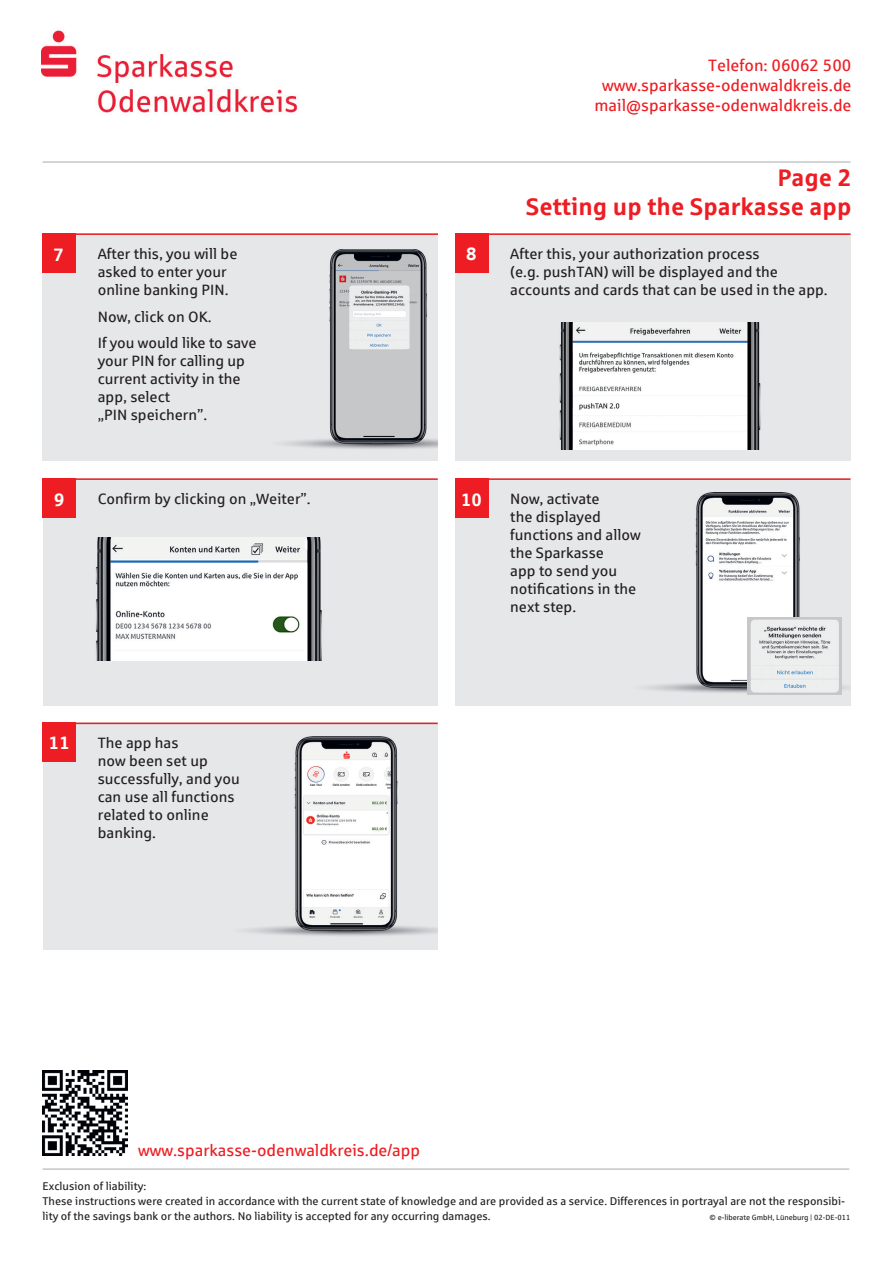
<style>
.page{position:relative;width:893px;height:1263px;background:#fff}
.page>*{position:absolute;margin:0;border:0;box-sizing:border-box;transform-origin:0 0}
.t1{font:700 24px/28.8px "Sparkasse Rg";color:#ee1d23;text-align:right}
.t2{font:700 18px "Sparkasse Rg";color:#fff}
.t3{font:16.5px/19.8px "Sparkasse Rg";color:#ee1d23;text-align:right}
.t4{font:15px/18px "Sparkasse Rg";color:#231f20}
.t5{font:11.25px/15px "Sparkasse Rg";color:#231f20}
.t6{font:7.5px "Sparkasse Rg";color:#231f20}
</style>
<div class="page">
<hr style="left:43px;top:162px;width:807px;height:1px;background:#a8a9ad">
<hr style="left:43px;top:1169px;width:806px;height:1px;background:#a8a9ad">
<div style="left:455px;top:233px;width:395px;height:228px;background:#e6e7e9"></div>
<div style="left:455px;top:478px;width:395px;height:228px;background:#e6e7e9"></div>
<div style="left:43px;top:233px;width:395px;height:228px;background:#e6e7e9"></div>
<div style="left:43px;top:478px;width:395px;height:228px;background:#e6e7e9"></div>
<div style="left:43px;top:723px;width:395px;height:227px;background:#e6e7e9"></div>
<div style="left:455px;top:233px;width:33px;height:40px;background:#ee1d23"></div>
<div style="left:455px;top:478px;width:33px;height:40px;background:#ee1d23"></div>
<div style="left:43px;top:723px;width:33px;height:39px;background:#ee1d23"></div>
<div style="left:43px;top:478px;width:33px;height:40px;background:#ee1d23"></div>
<div style="left:43px;top:234px;width:33px;height:39px;background:#ee1d23"></div>
<hr style="left:471px;top:233px;width:379px;height:2px;background:#ee1d23">
<hr style="left:473px;top:478px;width:377px;height:2px;background:#ee1d23">
<hr style="left:60px;top:478px;width:378px;height:2px;background:#ee1d23">
<hr style="left:61px;top:233px;width:377px;height:2px;background:#ee1d23">
<hr style="left:60px;top:723px;width:378px;height:1px;background:#ee1d23">
<img style="left:41px;top:30px;width:257px;height:83px">
<img style="left:559px;top:323px;width:202px;height:127px">
<img style="left:96px;top:537px;width:226px;height:124px">
<img style="left:246px;top:737px;width:192px;height:199px">
<img style="left:850px;top:493px;width:1px;height:200px">
<img style="left:646px;top:493px;width:202px;height:200px">
<img style="left:748px;top:617px;width:93px;height:77px">
<img style="left:284px;top:249px;width:154px;height:200px">
<img style="left:43px;top:1070px;width:85px;height:85px">
<p class="t3" style="left:594px;top:55px;width:259px">Telefon: 06062 500 www.sparkasse-odenwaldkreis.de mail@sparkasse-odenwaldkreis.de</p>
<h1 class="t1" style="left:526px;top:162px;width:327px">Page 2<br>Setting up the Sparkasse app</h1>
<p class="t2" style="left:54px;top:243px;width:12px">7</p>
<p class="t4" style="left:98px;top:244px;width:141px">After this, you will be asked to enter your online banking PIN.</p>
<p class="t4" style="left:98px;top:303px;width:160px;line-height:26.5px">Now, click on OK.<br>If you would like to save</p>
<p class="t4" style="left:98px;top:351px;width:149px">your PIN for calling up current activity in the app, select<br>„PIN speichern”.</p>
<p class="t2" style="left:466px;top:242px;width:12px">8</p>
<p class="t4" style="left:510px;top:244px;width:319px">After this, your authorization process<br>(e.g. pushTAN) will be displayed and the accounts and cards that can be used in the app.</p>
<p class="t2" style="left:54px;top:488px;width:12px">9</p>
<p class="t4" style="left:98px;top:489px;width:214px">Confirm by clicking on „Weiter”.</p>
<p class="t2" style="left:461px;top:488px;width:22px">10</p>
<p class="t4" style="left:510px;top:489px;width:132px">Now, activate<br>the displayed functions and allow the Sparkasse<br>app to send you notifications in the next step.</p>
<p class="t2" style="left:49px;top:731px;width:22px">11</p>
<p class="t4" style="left:98px;top:733px;width:143px">The app has<br>now been set up successfully, and you can use all functions related to online banking.</p>
<p class="t3" style="left:138px;top:1139px;width:283px">www.sparkasse-odenwaldkreis.de/app</p>
<p class="t5" style="left:43px;top:1179px;width:804px">Exclusion of liability:<br>These instructions were created in accordance with the current state of knowledge and are provided as a service. Differences in portrayal are not the responsibi&shy;lity of the savings bank or the authors. No liability is accepted for any occurring damages.</p>
<p class="t6" style="left:710px;top:1213px;width:142px">© e-liberate GmbH, Lüneburg | 02-DE-011</p>
</div>
